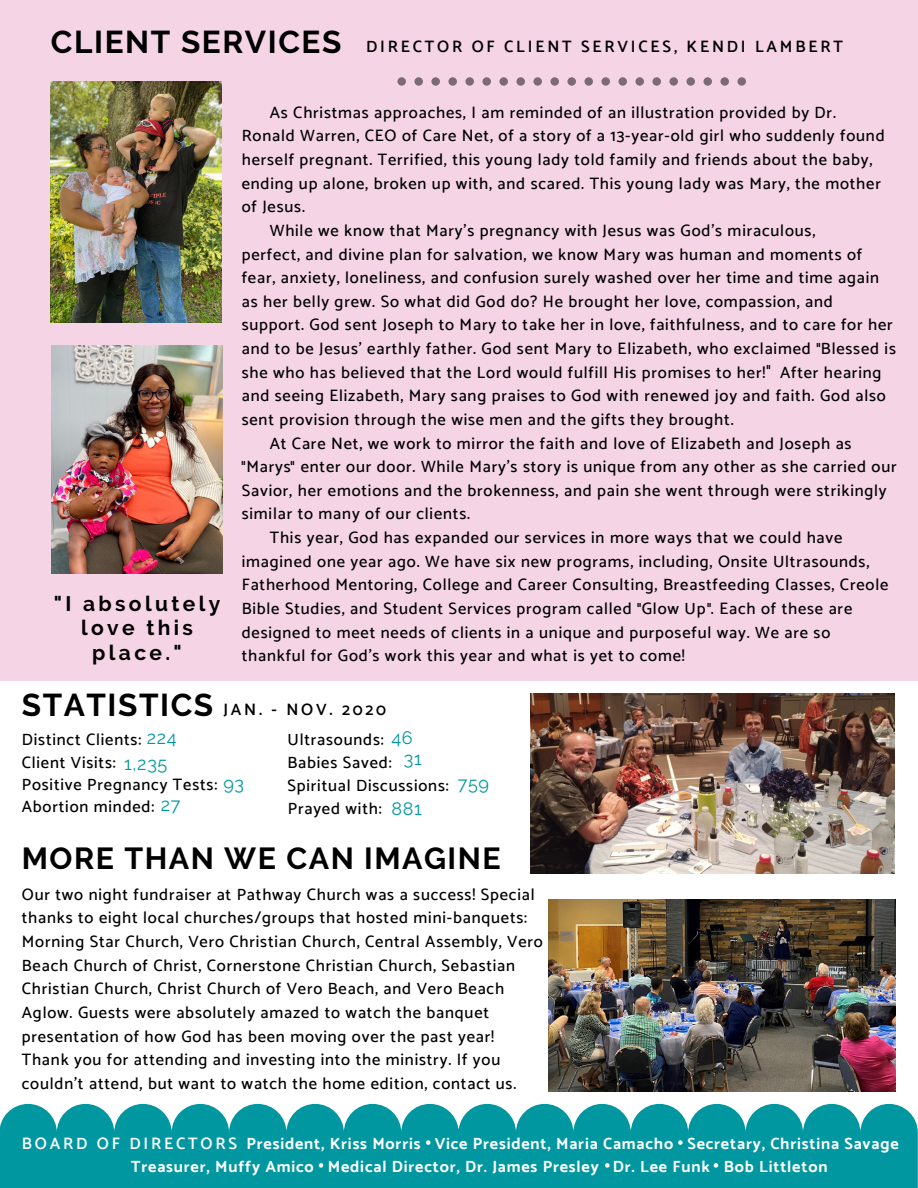
<style>
.page{position:relative;width:918px;height:1188px;background:#fff}
.page>*{position:absolute;margin:0;border:0;box-sizing:border-box;transform-origin:0 0}
.t1{font:700 31.5px "Raleway";letter-spacing:.05em;color:#000}
.t2{font:700 30.45px "Raleway";letter-spacing:.05em;color:#000}
.t3{font:700 21px/24.8px "Raleway";letter-spacing:.16em;color:#000;text-align:center}
.t4{font:21px "Raleway";color:#000}
.t5{font:18px "Raleway";letter-spacing:.035em;color:#0097a1}
.t6{font:500 16.5px/23.7px "Catamaran";letter-spacing:.05em;color:#000}
.t7{font:600 16.5px "Catamaran";letter-spacing:.17em;color:#000}
.t8{font:600 16.5px "Catamaran";letter-spacing:.17em;color:#fff}
.t9{font:700 16.2px "Catamaran";letter-spacing:.05em;color:#fff}
.s1{font-family:"Raleway";font-weight:400;font-size:18px;color:#0097a1}
</style>
<div class="page">
<div style="left:0;top:0;width:918px;height:681px;background:#f5d4e6"></div>
<img style="left:51px;top:82px;width:171px;height:240px">
<svg style="left:397px;top:77px;width:349px;height:9px"></svg>
<img style="left:52px;top:345px;width:171px;height:229px">
<img style="left:531px;top:694px;width:364px;height:180px">
<svg style="left:0;top:1104px;width:918px;height:84px;background:#129ea7"></svg>
<img style="left:548px;top:899px;width:348px;height:193px">
<svg style="left:426px;top:1140px;width:4px;height:5px"></svg>
<svg style="left:678px;top:1140px;width:5px;height:5px"></svg>
<svg style="left:714px;top:1163px;width:4px;height:5px"></svg>
<svg style="left:605px;top:1163px;width:5px;height:5px"></svg>
<svg style="left:319px;top:1163px;width:4px;height:5px"></svg>
<p class="t1" style="left:51px;top:23px;width:292px">CLIENT SERVICES</p>
<p class="t7" style="left:366px;top:37px;width:478px">DIRECTOR OF CLIENT SERVICES, KENDI LAMBERT</p>
<p class="t6" style="left:270px;top:100px;width:568px">As Christmas approaches, I am reminded of an illustration provided by Dr.</p>
<p class="t6" style="left:242px;top:124px;width:644px">Ronald Warren, CEO of Care Net, of a story of a 13-year-old girl who suddenly found herself pregnant. Terrified, this young lady told family and friends about the baby, ending up alone, broken up with, and scared. This young lady was Mary, the mother of Jesus.</p>
<p class="t6" style="left:270px;top:218px;width:547px">While we know that Mary's pregnancy with Jesus was God's miraculous,</p>
<p class="t6" style="left:242px;top:242px;width:656px">perfect, and divine plan for salvation, we know Mary was human and moments of fear, anxiety, loneliness, and confusion surely washed over her time and time again as her belly grew. So what did God do? He brought her love, compassion, and support. God sent Joseph to Mary to take her in love, faithfulness, and to care for her and to be Jesus' earthly father. God sent Mary to Elizabeth, who exclaimed Blessed is she who has believed that the Lord would fulfill His promises to her! After hearing and seeing Elizabeth, Mary sang praises to God with renewed joy and faith. God also sent provision through the wise men and the gifts they brought.</p>
<p class="t6" style="left:270px;top:431px;width:583px">At Care Net, we work to mirror the faith and love of Elizabeth and Joseph as</p>
<p class="t6" style="left:242px;top:455px;width:656px">Marys enter our door. While Mary's story is unique from any other as she carried our<br>Savior, her emotions and the brokenness, and pain she went through were strikingly similar to many of our clients.</p>
<p class="t6" style="left:270px;top:525px;width:574px">This year, God has expanded our services in more ways that we could have</p>
<p class="t6" style="left:242px;top:549px;width:648px">imagined one year ago. We have six new programs, including, Onsite Ultrasounds, Fatherhood Mentoring, College and Career Consulting, Breastfeeding Classes, Creole Bible Studies, and Student Services program called Glow Up . Each of these are designed to meet needs of clients in a unique and purposeful way. We are so thankful for God’s work this year and what is yet to come!</p>
<p class="t4" style="left:816px;top:338px;width:8px">"</p>
<p class="t4" style="left:765px;top:360px;width:8px">"</p>
<p class="t4" style="left:241px;top:456px;width:8px">"</p>
<p class="t4" style="left:289px;top:456px;width:8px">"</p>
<p class="t3" style="left:54px;top:591px;width:168px">"I absolutely love this place."</p>
<p class="t1" style="left:22px;top:687px;width:193px">STATISTICS</p>
<p class="t7" style="left:223px;top:700px;width:164px">JAN. - NOV. 2020</p>
<p class="t6" style="left:22px;top:728px;width:156px">Distinct Clients: <span class="s1">224</span></p>
<p class="t6" style="left:22px;top:750px;width:95px">Client Visits:</p>
<p class="t5" style="left:124px;top:753px;width:45px">1,235</p>
<p class="t6" style="left:22px;top:772px;width:224px">Positive Pregnancy Tests: <span class="s1">93</span></p>
<p class="t6" style="left:22px;top:794px;width:160px">Abortion minded: <span class="s1">27</span></p>
<p class="t4" style="left:636px;top:598px;width:8px">"</p>
<p class="t4" style="left:706px;top:598px;width:8px">"</p>
<p class="t6" style="left:287px;top:727px;width:127px">Ultrasounds: <span class="s1">46</span></p>
<p class="t6" style="left:287px;top:750px;width:106px">Babies Saved:</p>
<p class="t5" style="left:404px;top:748px;width:19px">31</p>
<p class="t6" style="left:287px;top:773px;width:163px">Spiritual Discussions:</p>
<p class="t5" style="left:458px;top:773px;width:33px">759</p>
<p class="t6" style="left:288px;top:796px;width:95px">Prayed with:</p>
<p class="t5" style="left:391px;top:798px;width:32px">881</p>
<p class="t2" style="left:22px;top:840px;width:480px">MORE THAN WE CAN IMAGINE</p>
<p class="t6" style="left:22px;top:882px;width:523px">Our two night fundraiser at Pathway Church was a success! Special thanks to eight local churches/groups that hosted mini-banquets:<br>Morning Star Church, Vero Christian Church, Central Assembly, Vero Beach Church of Christ, Cornerstone Christian Church, Sebastian Christian Church, Christ Church of Vero Beach, and Vero Beach Aglow. Guests were absolutely amazed to watch the banquet presentation of how God has been moving over the past year!</p>
<p class="t6" style="left:22px;top:1048px;width:496px">Thank you for attending and investing into the ministry. If you couldn't attend, but want to watch the home edition, contact us.</p>
<p class="t8" style="left:22px;top:1134px;width:217px">BOARD OF DIRECTORS</p>
<p class="t9" style="left:247px;top:1134px;width:654px">President, Kriss Morris Vice President, Maria Camacho Secretary, Christina Savage</p>
<p class="t9" style="left:131px;top:1157px;width:698px">Treasurer, Muffy Amico Medical Director, Dr. James Presley Dr. Lee Funk Bob Littleton</p>
</div>
